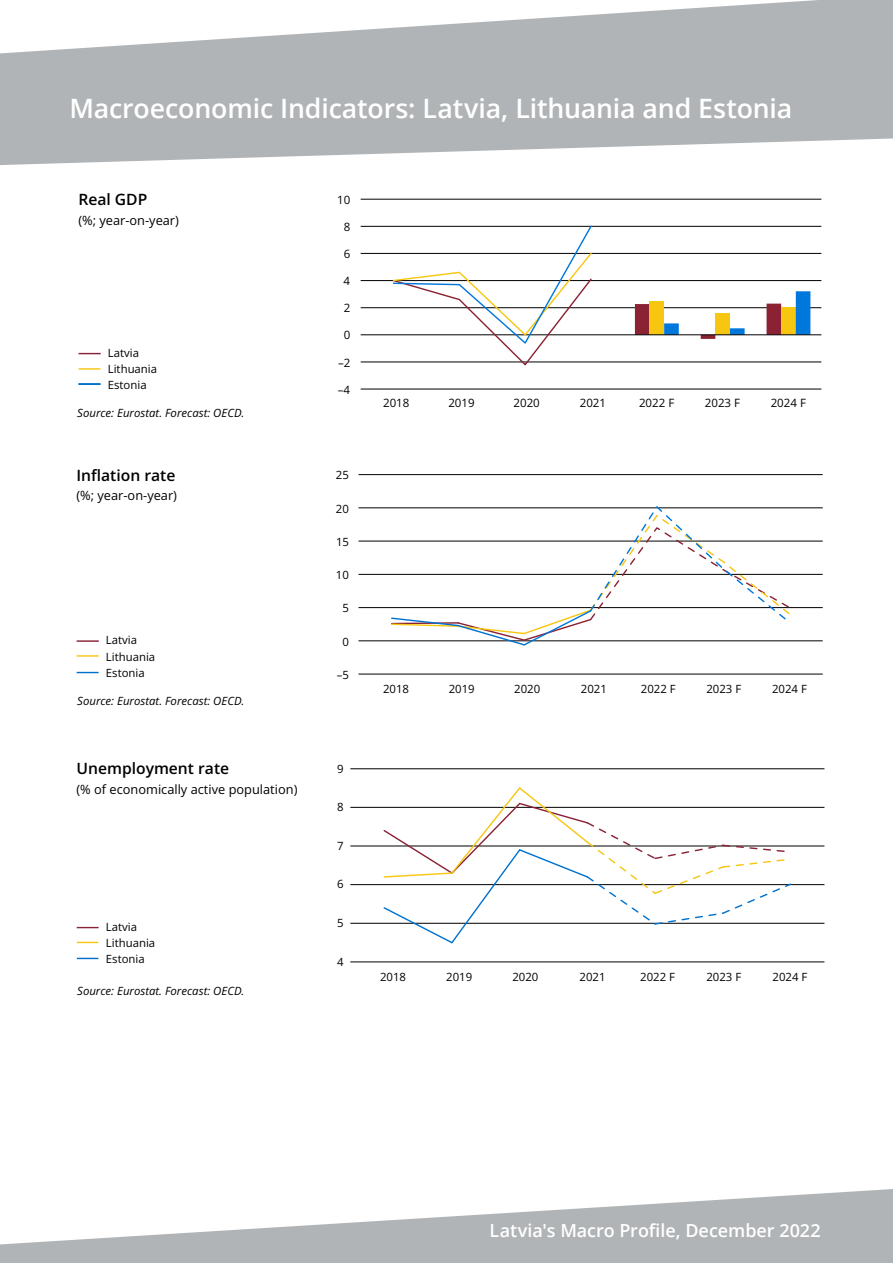
<style>
.page{position:relative;width:893px;height:1263px;background:#fff}
.page>*{position:absolute;margin:0;border:0;box-sizing:border-box;transform-origin:0 0}
.t1{font:600 26.7px "Open Sans";letter-spacing:-.005em;color:#fff}
.t2{font:600 18px "Open Sans";color:#fff}
.t3{font:600 15.6px "Open Sans";color:#000}
.t4{font:12.75px "Open Sans";color:#000}
.t5{font:11.55px "Open Sans";color:#000}
.t6{font:11.4px/16.4px "Open Sans";color:#000}
.t7{font:italic 11.4px "Open Sans";color:#000}
</style>
<div class="page">
<svg style="left:0;top:0;width:893px;height:165px;fill:#b1b4b6"></svg>
<svg style="left:0;top:1189px;width:893px;height:74px;fill:#b1b4b6"></svg>
<svg style="left:79px;top:353px;width:21px;height:1px"></svg>
<hr style="left:79px;top:368px;width:21px;height:2px;background:#f7c611">
<svg style="left:77px;top:927px;width:21px;height:1px"></svg>
<svg style="left:77px;top:942px;width:21px;height:1px"></svg>
<svg style="left:77px;top:958px;width:21px;height:1px"></svg>
<hr style="left:79px;top:383px;width:21px;height:2px;background:#0072ce">
<hr style="left:77px;top:640px;width:21px;height:2px;background:#892235">
<hr style="left:77px;top:655px;width:21px;height:2px;background:#f7c611">
<svg style="left:77px;top:672px;width:21px;height:1px"></svg>
<hr style="left:361px;top:389px;width:460px;height:1px;background:#000">
<hr style="left:361px;top:362px;width:460px;height:1px;background:#000">
<hr style="left:361px;top:307px;width:460px;height:1px;background:#000">
<hr style="left:361px;top:280px;width:460px;height:1px;background:#000">
<hr style="left:361px;top:253px;width:460px;height:1px;background:#000">
<hr style="left:361px;top:226px;width:460px;height:1px;background:#000">
<hr style="left:361px;top:199px;width:460px;height:1px;background:#000">
<svg style="left:635px;top:291px;width:175px;height:48px"></svg>
<hr style="left:361px;top:335px;width:460px;height:1px;background:#000">
<svg style="left:392px;top:225px;width:201px;height:141px"></svg>
<hr style="left:358px;top:674px;width:465px;height:1px;background:#000">
<hr style="left:358px;top:607px;width:465px;height:1px;background:#000">
<hr style="left:358px;top:574px;width:465px;height:1px;background:#000">
<hr style="left:358px;top:541px;width:465px;height:1px;background:#000">
<hr style="left:358px;top:508px;width:465px;height:1px;background:#000">
<hr style="left:358px;top:474px;width:465px;height:1px;background:#000">
<hr style="left:358px;top:641px;width:465px;height:1px;background:#000">
<svg style="left:390px;top:506px;width:401px;height:140px"></svg>
<hr style="left:350px;top:923px;width:474px;height:1px;background:#000">
<hr style="left:350px;top:884px;width:474px;height:1px;background:#000">
<hr style="left:350px;top:846px;width:474px;height:1px;background:#000">
<hr style="left:350px;top:807px;width:474px;height:1px;background:#000">
<hr style="left:350px;top:768px;width:474px;height:1px;background:#000">
<hr style="left:350px;top:962px;width:474px;height:1px;background:#000">
<svg style="left:382px;top:787px;width:410px;height:157px"></svg>
<h1 class="t1" style="left:69px;top:90px;width:724px">Macroeconomic Indicators: Latvia, Lithuania and Estonia</h1>
<h3 class="t3" style="left:78px;top:189px;width:70px">Real GDP</h3>
<p class="t4" style="left:78px;top:211px;width:102px">(%; year-on-year)</p>
<p class="t6" style="left:108px;top:344px;width:51px">Latvia<br>Lithuania<br>Estonia</p>
<p class="t7" style="left:77px;top:404px;width:169px">Source: Eurostat. Forecast: OECD.</p>
<h3 class="t3" style="left:76px;top:465px;width:100px">Inflation rate</h3>
<p class="t4" style="left:76px;top:487px;width:102px">(%; year-on-year)</p>
<p class="t6" style="left:106px;top:631px;width:51px">Latvia<br>Lithuania<br>Estonia</p>
<p class="t7" style="left:77px;top:692px;width:169px">Source: Eurostat. Forecast: OECD.</p>
<h3 class="t3" style="left:76px;top:758px;width:154px">Unemployment rate</h3>
<p class="t4" style="left:76px;top:780px;width:222px">(% of economically active population)</p>
<p class="t6" style="left:106px;top:918px;width:51px">Latvia<br>Lithuania<br>Estonia</p>
<p class="t7" style="left:77px;top:983px;width:169px">Source: Eurostat. Forecast: OECD.</p>
<p class="t5" style="left:337px;top:192px;width:15px">10</p>
<p class="t5" style="left:344px;top:219px;width:8px">8</p>
<p class="t5" style="left:344px;top:246px;width:8px">6</p>
<p class="t5" style="left:343px;top:273px;width:8px">4</p>
<p class="t5" style="left:344px;top:300px;width:8px">2</p>
<p class="t5" style="left:344px;top:327px;width:8px">0</p>
<p class="t5" style="left:338px;top:354px;width:14px">–2</p>
<p class="t5" style="left:338px;top:382px;width:14px">–4</p>
<p class="t6" style="left:336px;top:467px;width:15px">25</p>
<p class="t6" style="left:336px;top:500px;width:15px">20</p>
<p class="t6" style="left:336px;top:533px;width:15px">15</p>
<p class="t6" style="left:336px;top:567px;width:15px">10</p>
<p class="t6" style="left:343px;top:600px;width:8px">5</p>
<p class="t6" style="left:342px;top:633px;width:8px">0</p>
<p class="t6" style="left:337px;top:666px;width:14px">–5</p>
<p class="t6" style="left:337px;top:760px;width:8px">9</p>
<p class="t6" style="left:337px;top:799px;width:8px">8</p>
<p class="t6" style="left:337px;top:837px;width:8px">7</p>
<p class="t6" style="left:337px;top:876px;width:8px">6</p>
<p class="t6" style="left:337px;top:914px;width:8px">5</p>
<p class="t6" style="left:337px;top:953px;width:8px">4</p>
<p class="t5" style="left:383px;top:395px;width:28px">2018</p>
<p class="t5" style="left:448px;top:395px;width:28px">2019</p>
<p class="t5" style="left:514px;top:395px;width:28px">2020</p>
<p class="t5" style="left:580px;top:395px;width:28px">2021</p>
<p class="t5" style="left:639px;top:395px;width:37px">2022 F</p>
<p class="t5" style="left:705px;top:395px;width:37px">2023 F</p>
<p class="t5" style="left:771px;top:395px;width:37px">2024 F</p>
<p class="t6" style="left:706px;top:680px;width:36px">2023 F</p>
<p class="t6" style="left:383px;top:680px;width:28px">2018</p>
<p class="t6" style="left:449px;top:680px;width:28px">2019</p>
<p class="t6" style="left:514px;top:680px;width:28px">2020</p>
<p class="t6" style="left:581px;top:680px;width:28px">2021</p>
<p class="t6" style="left:641px;top:680px;width:36px">2022 F</p>
<p class="t6" style="left:772px;top:680px;width:36px">2024 F</p>
<p class="t6" style="left:706px;top:968px;width:36px">2023 F</p>
<p class="t6" style="left:380px;top:968px;width:28px">2018</p>
<p class="t6" style="left:446px;top:968px;width:28px">2019</p>
<p class="t6" style="left:512px;top:968px;width:28px">2020</p>
<p class="t6" style="left:580px;top:968px;width:28px">2021</p>
<p class="t6" style="left:640px;top:968px;width:36px">2022 F</p>
<p class="t6" style="left:772px;top:968px;width:36px">2024 F</p>
<h2 class="t2" style="left:490px;top:1218px;width:333px">Latvia's Macro Profile, December 2022</h2>
</div>
